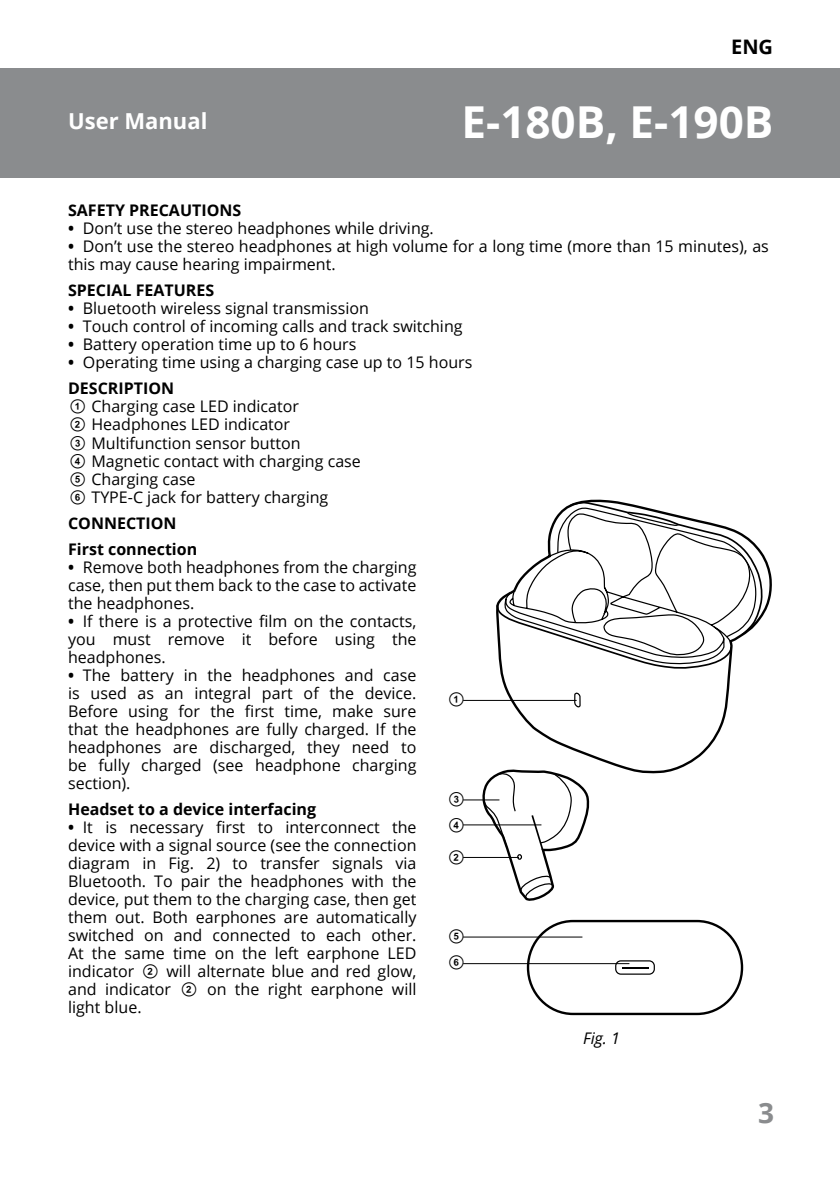
<style>
.page{position:relative;width:840px;height:1191px;background:#fff}
.page>*{position:absolute;margin:0;border:0;box-sizing:border-box;transform-origin:0 0}
.t1{font:700 44px "Open Sans";color:#fff}
.t2{font:700 28px "Open Sans";color:#8a8c8e}
.t3{font:700 22px "Open Sans";color:#fff}
.t4{font:700 20px "Open Sans";color:#000}
.t5{font:16px/18px "Open Sans";color:#000;text-align:justify}
.t6{font:700 16px/26px "Open Sans";color:#000}
.t7{font:16px/26.4px "SVEN";color:#000}
.t8{font:italic 16px "Open Sans";color:#000}
.s1{font-weight:700}
.s2{font-family:"SVEN"}
</style>
<div class="page">
<div style="left:0;top:68px;width:839px;height:109px;background:#8a8c8e"></div>
<div style="left:526px;top:920px;width:216px;height:95px;border:2px solid #000;border-radius:46px"></div>
<div style="left:614px;top:960px;width:40px;height:14px;border:1px solid #000;border-radius:5px"></div>
<hr style="left:621px;top:966px;width:27px;height:2px;background:#000">
<svg style="left:500px;top:499px;width:271px;height:274px"></svg>
<svg style="left:496px;top:500px;width:267px;height:170px"></svg>
<svg style="left:482px;top:693px;width:109px;height:208px"></svg>
<hr style="left:463px;top:699px;width:113px;height:2px;background:#000">
<hr style="left:463px;top:799px;width:36px;height:1px;background:#000">
<hr style="left:463px;top:824px;width:78px;height:1px;background:#000">
<hr style="left:463px;top:936px;width:119px;height:1px;background:#000">
<hr style="left:463px;top:963px;width:166px;height:1px;background:#000">
<hr style="left:463px;top:856px;width:55px;height:2px;background:#000">
<p class="t4" style="left:730px;top:32px;width:43px">ENG</p>
<h3 class="t3" style="left:68px;top:105px;width:141px">User Manual</h3>
<h1 class="t1" style="left:461px;top:91px;width:313px">E-180B, E-190B</h1>
<p class="t6" style="left:68px;top:197px;width:175px">SAFETY PRECAUTIONS</p>
<p class="t5" style="left:68px;top:219px;width:367px"><span class="s1">•</span> Don’t use the stereo headphones while driving.</p>
<p class="t5" style="left:68px;top:237px;width:701px"><span class="s1">•</span> Don’t use the stereo headphones at high volume for a long time (more than 15 minutes), as this may cause hearing impairment.</p>
<p class="t6" style="left:68px;top:277px;width:148px">SPECIAL FEATURES</p>
<p class="t5" style="left:68px;top:299px;width:302px"><span class="s1">•</span> Bluetooth wireless signal transmission</p>
<p class="t5" style="left:68px;top:317px;width:396px"><span class="s1">•</span> Touch control of incoming calls and track switching</p>
<p class="t5" style="left:68px;top:335px;width:290px"><span class="s1">•</span> Battery operation time up to 6 hours</p>
<p class="t5" style="left:68px;top:349px;width:405px;line-height:26px"><span class="s1">•</span> Operating time using a charging case up to 15 hours<br><span class="s1">DESCRIPTION</span></p>
<p class="t5" style="left:68px;top:397px;width:294px;text-align:left"><span class="s2">A</span> Charging сase LED indicator<br><span class="s2">B</span> Headphones LED indicator<br><span class="s2">C</span> Multifunction sensor button<br><span class="s2">D</span> Magnetic contact with charging case<br><span class="s2">E</span> Charging case<br><span class="s2">F</span> TYPE-C jack for battery charging</p>
<p class="t6" style="left:68px;top:509px;width:131px">CONNECTION<br>First connection</p>
<p class="t5" style="left:68px;top:557px;width:350px"><span class="s1">•</span> Remove both headphones from the charging case, then put them back to the case to activate the headphones.</p>
<p class="t5" style="left:68px;top:611px;width:349px"><span class="s1">•</span> If there is a protective film on the contacts, you must remove it before using the headphones.</p>
<p class="t5" style="left:68px;top:665px;width:350px"><span class="s1">•</span> The battery in the headphones and case is used as an integral part of the device.<br>Before using for the first time, make sure that the headphones are fully charged. If the headphones are discharged, they need to be fully charged (see headphone charging section).</p>
<p class="t6" style="left:68px;top:795px;width:249px">Headset to a device interfacing</p>
<p class="t5" style="left:68px;top:817px;width:350px"><span class="s1">•</span> It is necessary first to interconnect the device with a signal source (see the connection diagram in Fig. 2) to transfer signals via Bluetooth. To pair the headphones with the device, put them to the charging case, then get them out. Both earphones are automatically switched on and connected to each other.<br>At the same time on the left earphone LED indicator <span class="s2">B</span> will alternate blue and red glow, and indicator <span class="s2">B</span> on the right earphone will light blue.</p>
<p class="t8" style="left:583px;top:1027px;width:38px">Fig. 1</p>
<p class="t7" style="left:446px;top:686px;width:21px">A</p>
<p class="t7" style="left:446px;top:786px;width:21px">C</p>
<p class="t7" style="left:446px;top:812px;width:21px">D</p>
<p class="t7" style="left:446px;top:844px;width:21px">B</p>
<p class="t7" style="left:446px;top:923px;width:21px">E<br>F</p>
<h2 class="t2" style="left:757px;top:1093px;width:17px">3</h2>
</div>
